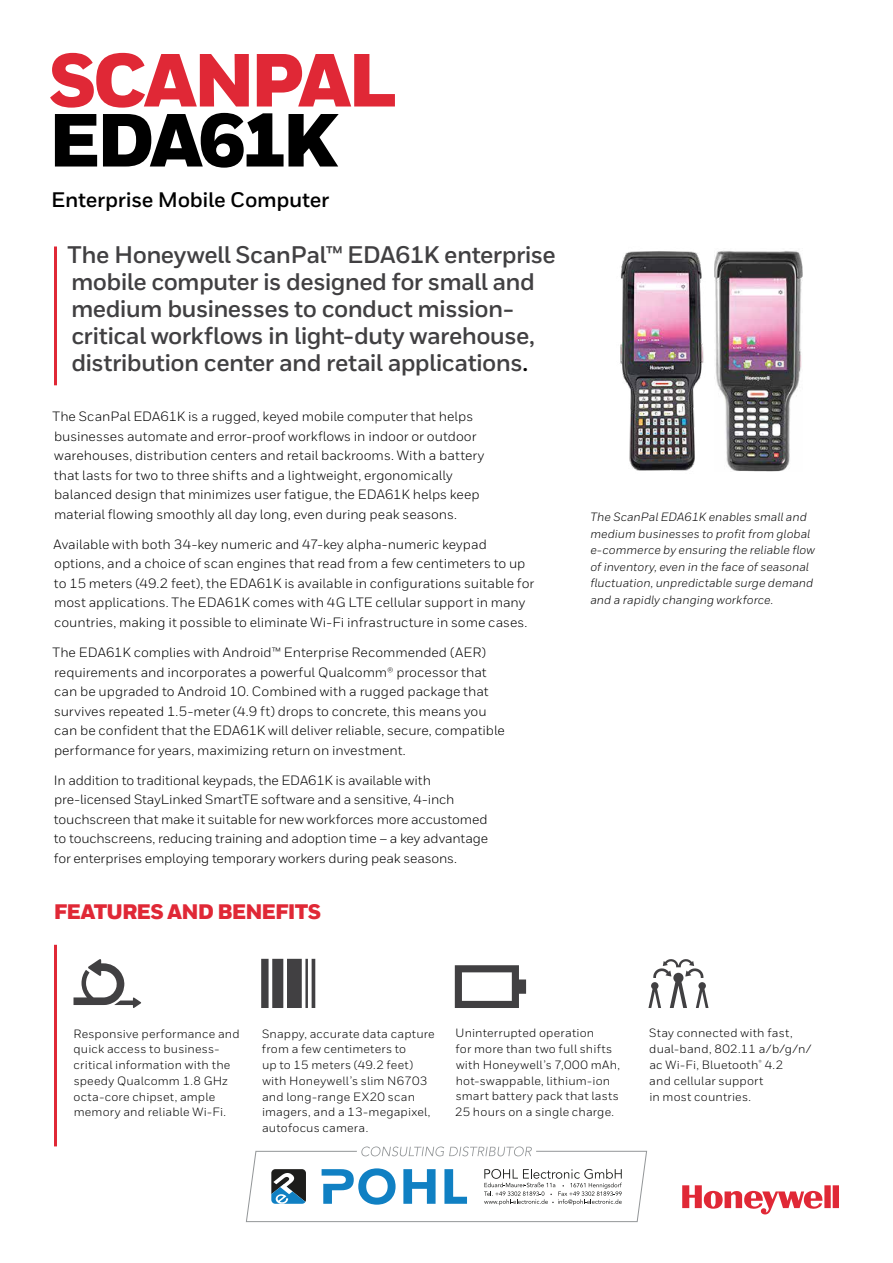
<style>
.page{position:relative;width:893px;height:1263px;background:#fff}
.page>*{position:absolute;margin:0;border:0;box-sizing:border-box;transform-origin:0 0}
.t1{font:900 75px "Honeywell Sans";letter-spacing:-.05em;color:#e02836}
.t2{font:900 75px "Honeywell Sans";letter-spacing:-.06em;color:#000}
.t3{font:700 24px/27px "Honeywell Sans";letter-spacing:-.025em;color:#414042}
.t4{font:700 21px "Honeywell Sans";letter-spacing:-.015em;color:#000}
.t5{font:900 21px "Honeywell Sans";letter-spacing:-.04em;color:#e02836}
.t6{font:13.5px/19.5px "Honeywell Sans";color:#000}
.t7{font:12px/15.8px "Honeywell Sans";letter-spacing:.015em;color:#000}
.t8{font:italic 12px/16.5px "Honeywell Sans";color:#000}
.s1{color:#000}
</style>
<div class="page">
<img style="left:620px;top:251px;width:84px;height:220px">
<img style="left:714px;top:250px;width:89px;height:222px">
<svg style="left:682px;top:1185px;width:157px;height:30px"></svg>
<hr style="left:54px;top:945px;width:3px;height:63px;background:#e02836">
<hr style="left:54px;top:1008px;width:3px;height:138px;background:#e02836">
<svg style="left:74px;top:959px;width:67px;height:49px"></svg>
<svg style="left:261px;top:959px;width:54px;height:49px"></svg>
<svg style="left:455px;top:965px;width:71px;height:43px"></svg>
<svg style="left:648px;top:959px;width:60px;height:49px"></svg>
<hr style="left:54px;top:246px;width:3px;height:139px;background:#e02836">
<svg style="left:246px;top:1146px;width:401px;height:76px"></svg>
<h1 class="t1" style="left:49px;top:34px;width:350px">SCANPAL</h1>
<h1 class="t2" style="left:49px;top:94px;width:292px">EDA61K</h1>
<h3 class="t4" style="left:51px;top:187px;width:280px">Enterprise Mobile Computer</h3>
<h2 class="t3" style="left:68px;top:242px;width:490px">The Honeywell ScanPal™ EDA61K enterprise mobile computer is designed for small and medium businesses to conduct mission&shy;critical workflows in light-duty warehouse, distribution center and retail applications<span class="s1">.</span></h2>
<p class="t6" style="left:52px;top:407px;width:433px">The ScanPal EDA61K is a rugged, keyed mobile computer that helps businesses automate and error-proof workflows in indoor or outdoor warehouses, distribution centers and retail backrooms. With a battery that lasts for two to three shifts and a lightweight, ergonomically balanced design that minimizes user fatigue, the EDA61K helps keep material flowing smoothly all day long, even during peak seasons.</p>
<p class="t6" style="left:54px;top:534px;width:482px">Available with both 34-key numeric and 47-key alpha-numeric keypad options, and a choice of scan engines that read from a few centimeters to up to 15 meters (49.2 feet), the EDA61K is available in configurations suitable for most applications. The EDA61K comes with 4G LTE cellular support in many countries, making it possible to eliminate Wi-Fi infrastructure in some cases.</p>
<p class="t6" style="left:52px;top:643px;width:454px">The EDA61K complies with Android™ Enterprise Recommended (AER) requirements and incorporates a powerful Qualcomm® processor that can be upgraded to Android 10. Combined with a rugged package that survives repeated 1.5-meter (4.9 ft) drops to concrete, this means you can be confident that the EDA61K will deliver reliable, secure, compatible performance for years, maximizing return on investment.</p>
<p class="t6" style="left:54px;top:770px;width:436px">In addition to traditional keypads, the EDA61K is available with pre-licensed StayLinked SmartTE software and a sensitive, 4-inch touchscreen that make it suitable for new workforces more accustomed to touchscreens, reducing training and adoption time – a key advantage for enterprises employing temporary workers during peak seasons.</p>
<h3 class="t5" style="left:54px;top:899px;width:269px">FEATURES AND BENEFITS</h3>
<p class="t8" style="left:590px;top:509px;width:226px">The ScanPal EDA61K enables small and medium businesses to profit from global e-commerce by ensuring the reliable flow of inventory, even in the face of seasonal fluctuation, unpredictable surge demand and a rapidly changing workforce.</p>
<p class="t7" style="left:73px;top:1025px;width:168px">Responsive performance and quick access to business&shy;critical information with the speedy Qualcomm 1.8 GHz octa-core chipset, ample memory and reliable Wi-Fi.</p>
<p class="t7" style="left:262px;top:1025px;width:174px">Snappy, accurate data capture from a few centimeters to<br>up to 15 meters (49.2 feet) with Honeywell’s slim N6703 and long-range EX20 scan imagers, and a 13-megapixel, autofocus camera.</p>
<p class="t7" style="left:455px;top:1025px;width:167px">Uninterrupted operation<br>for more than two full shifts with Honeywell’s 7,000 mAh, hot-swappable, lithium-ion smart battery pack that lasts<br>25 hours on a single charge.</p>
<p class="t7" style="left:649px;top:1025px;width:164px">Stay connected with fast, dual-band, 802.11 a/b/g/n/ ac Wi-Fi, Bluetooth<sup>®</sup> 4.2<br>and cellular support<br>in most countries.</p>
</div>
